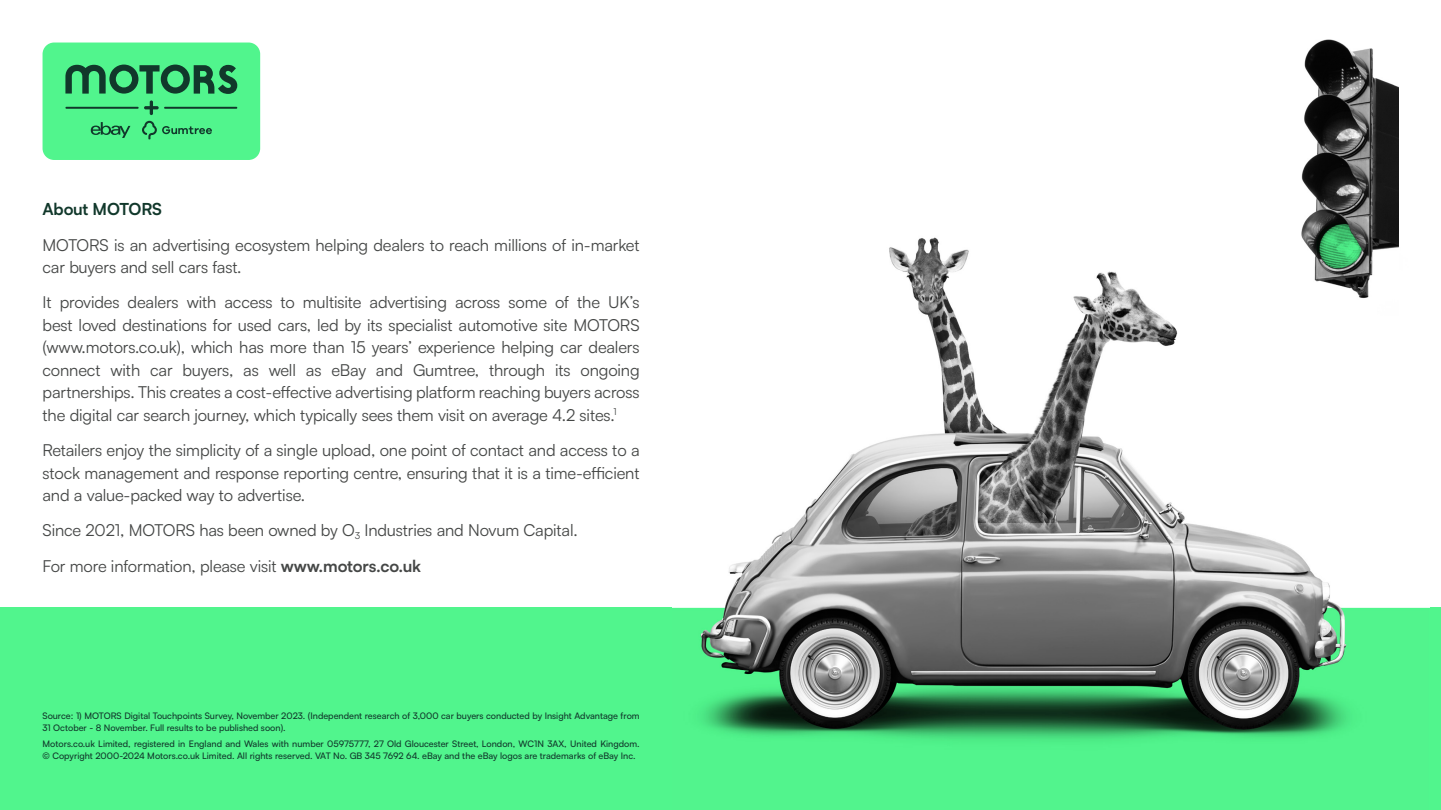
<style>
.page{position:relative;width:1441px;height:810px;background:#fff}
.page>*{position:absolute;margin:0;border:0;box-sizing:border-box;transform-origin:0 0}
.t1{font:16.5px/22.5px "Satoshi";letter-spacing:-.01em;color:#454746;text-align:justify}
.t2{font:700 16.5px "Satoshi";letter-spacing:-.01em;color:#11382b}
.t3{font:500 9px/12px "Satoshi";color:#11382b}
.s1{font-weight:700}
</style>
<div class="page">
<div style="left:0;top:608px;width:1440px;height:202px;background:#51f58d"></div>
<div style="left:43px;top:43px;width:217px;height:117px;background:#51f58d;border-radius:12px"></div>
<svg style="left:65px;top:65px;width:172px;height:29px"></svg>
<svg style="left:91px;top:122px;width:39px;height:16px"></svg>
<svg style="left:142px;top:121px;width:70px;height:18px"></svg>
<hr style="left:65px;top:107px;width:74px;height:2px;background:#11382b">
<hr style="left:164px;top:107px;width:73px;height:2px;background:#11382b">
<svg style="left:144px;top:100px;width:15px;height:15px"></svg>
<img style="left:672px;top:232px;width:757px;height:508px">
<img style="left:1284px;top:39px;width:114px;height:276px">
<p class="t2" style="left:43px;top:197px;width:121px">About MOTORS</p>
<p class="t1" style="left:43px;top:233px;width:598px">MOTORS is an advertising ecosystem helping dealers to reach millions of in-market car buyers and sell cars fast.</p>
<p class="t1" style="left:43px;top:291px;width:598px">It provides dealers with access to multisite advertising across some of the UK’s best loved destinations for used cars, led by its specialist automotive site MOTORS (www.motors.co.uk), which has more than 15 years’ experience helping car dealers connect with car buyers, as well as eBay and Gumtree, through its ongoing partnerships. This creates a cost-effective advertising platform reaching buyers across the digital car search journey, which typically sees them visit on average 4.2 sites.<sup>1</sup></p>
<p class="t1" style="left:43px;top:438px;width:598px">Retailers enjoy the simplicity of a single upload, one point of contact and access to a stock management and response reporting centre, ensuring that it is a time-efficient and a value-packed way to advertise.</p>
<p class="t1" style="left:43px;top:519px;width:536px">Since 2021, MOTORS has been owned by O<sub>3</sub> Industries and Novum Capital.</p>
<p class="t1" style="left:43px;top:554px;width:380px">For more information, please visit <span class="s1">www.motors.co.uk</span></p>
<p class="t3" style="left:43px;top:709px;width:598px">Source: 1) MOTORS Digital Touchpoints Survey, November 2023. (Independent research of 3,000 car buyers conducted by Insight Advantage from<br>31 October - 8 November. Full results to be published soon).</p>
<p class="t3" style="left:43px;top:737px;width:598px">Motors.co.uk Limited, registered in England and Wales with number 05975777, 27 Old Gloucester Street, London, WC1N 3AX, United Kingdom. © Copyright 2000-2024 Motors.co.uk Limited. All rights reserved. VAT No. GB 345 7692 64. eBay and the eBay logos are trademarks of eBay Inc.</p>
</div>
